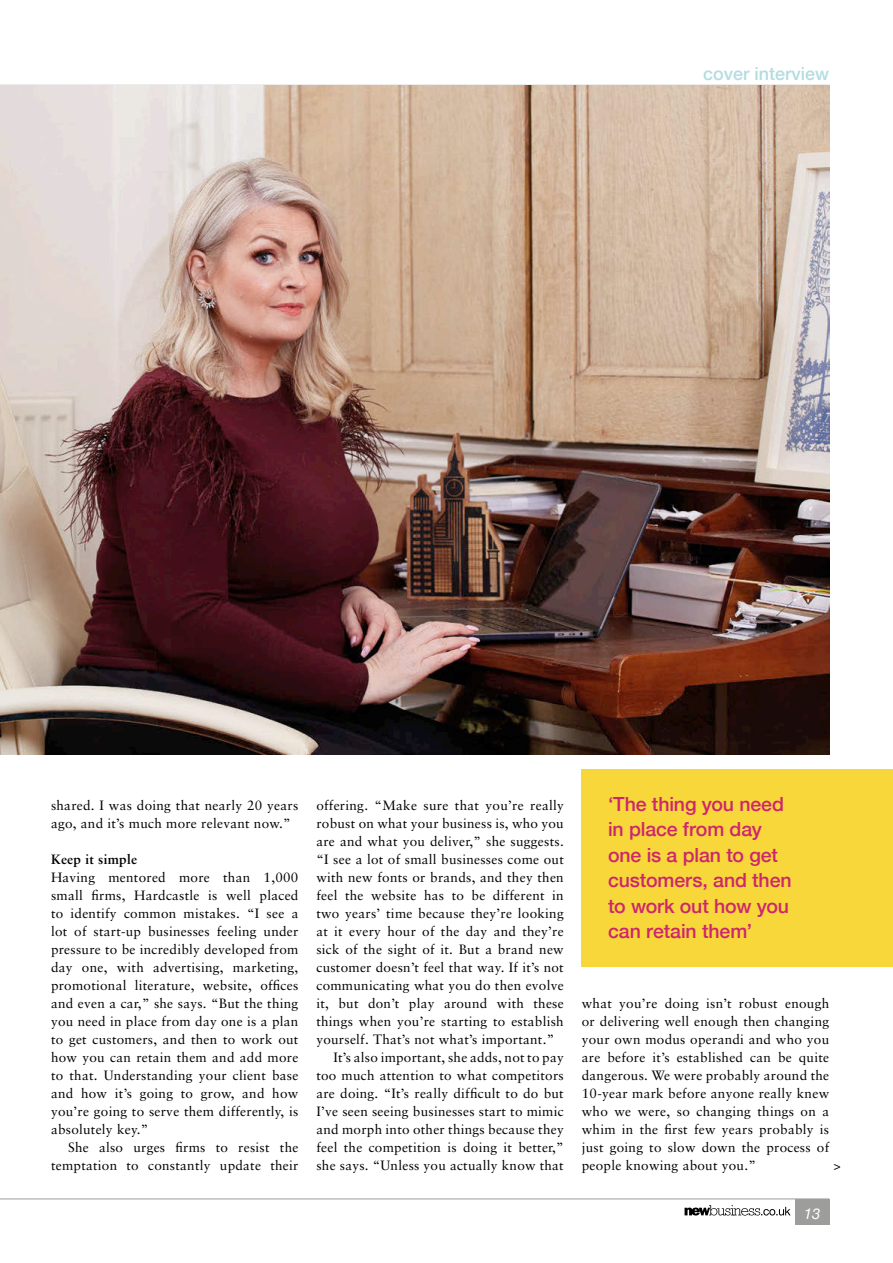
<style>
.page{position:relative;width:893px;height:1263px;background:#fff}
.page>*{position:absolute;margin:0;border:0;box-sizing:border-box;transform-origin:0 0}
.t1{font:500 19.5px/25.5px "Helvetica Neue";letter-spacing:-.005em;color:#cc266e}
.t2{font:500 18px "Helvetica Neue";color:#b3dde0}
.t3{font:italic 15px "Helvetica Neue";color:#fff}
.t4{font:13.5px/18px "Sabon";letter-spacing:.02em;color:#000;text-align:justify}
.t5{font:700 13.5px "Sabon";letter-spacing:.02em;color:#000}
</style>
<div class="page">
<div style="left:795px;top:1199px;width:34px;height:26px;background:#9d9d9c"></div>
<hr style="left:0;top:1199px;width:829px;height:1px;background:#9d9d9c">
<svg style="left:685px;top:1205px;width:106px;height:10px"></svg>
<img style="left:0;top:85px;width:829px;height:669px">
<div style="left:582px;top:770px;width:311px;height:197px;background:#f8d73a"></div>
<h2 class="t2" style="left:703px;top:59px;width:128px">cover interview</h2>
<p class="t4" style="left:51px;top:796px;width:249px">shared. I was doing that nearly 20 years ago, and it’s much more relevant now.”</p>
<p class="t5" style="left:51px;top:851px;width:88px">Keep it simple</p>
<p class="t4" style="left:51px;top:868px;width:249px">Having mentored more than 1,000 small firms, Hardcastle is well placed to identify common mistakes. “I see a lot of start-up businesses feeling under pressure to be incredibly developed from day one, with advertising, marketing, promotional literature, website, offices and even a car,” she says. “But the thing you need in place from day one is a plan to get customers, and then to work out how you can retain them and add more to that. Understanding your client base and how it’s going to grow, and how you’re going to serve them differently, is absolutely key.”</p>
<p class="t4" style="left:51px;top:1138px;width:249px;text-align:right">She also urges firms to resist the temptation to constantly update their</p>
<p class="t4" style="left:316px;top:796px;width:249px">offering. “Make sure that you’re really</p>
<p class="t4" style="left:316px;top:814px;width:249px">robust on what your business is, who you</p>
<p class="t4" style="left:316px;top:832px;width:249px">are and what you deliver,” she suggests.</p>
<p class="t4" style="left:316px;top:850px;width:249px">“I see a lot of small businesses come out</p>
<p class="t4" style="left:316px;top:868px;width:249px">with new fonts or brands, and they then</p>
<p class="t4" style="left:316px;top:886px;width:249px">feel the website has to be different in</p>
<p class="t4" style="left:316px;top:904px;width:249px">two years’ time because they’re looking</p>
<p class="t4" style="left:316px;top:922px;width:249px">at it every hour of the day and they’re</p>
<p class="t4" style="left:316px;top:940px;width:249px">sick of the sight of it. But a brand new</p>
<p class="t4" style="left:316px;top:958px;width:249px">customer doesn’t feel that way. If it’s not</p>
<p class="t4" style="left:316px;top:976px;width:249px">communicating what you do then evolve</p>
<p class="t4" style="left:316px;top:994px;width:249px">it, but don’t play around with these</p>
<p class="t4" style="left:316px;top:1012px;width:249px">things when you’re starting to establish</p>
<p class="t4" style="left:316px;top:1030px;width:239px">yourself. That’s not what’s important.”</p>
<p class="t4" style="left:333px;top:1048px;width:232px">It’s also important, she adds, not to pay</p>
<p class="t4" style="left:316px;top:1066px;width:249px">too much attention to what competitors</p>
<p class="t4" style="left:316px;top:1084px;width:249px">are doing. “It’s really difficult to do but</p>
<p class="t4" style="left:316px;top:1102px;width:249px">I’ve seen seeing businesses start to mimic</p>
<p class="t4" style="left:316px;top:1120px;width:249px">and morph into other things because they</p>
<p class="t4" style="left:316px;top:1138px;width:249px">feel the competition is doing it better,”</p>
<p class="t4" style="left:316px;top:1156px;width:249px">she says. “Unless you actually know that</p>
<h1 class="t1" style="left:608px;top:789px;width:185px">‘The thing you need in place from day one is a plan to get customers, and then to work out how you can retain them’</h1>
<p class="t4" style="left:582px;top:994px;width:249px">what you’re doing isn’t robust enough or delivering well enough then changing your own modus operandi and who you are before it’s established can be quite dangerous. We were probably around the 10-year mark before anyone really knew who we were, so changing things on a whim in the first few years probably is just going to slow down the process of people knowing about you.”</p>
<p class="t4" style="left:833px;top:1156px;width:9px">&gt;</p>
<p class="t3" style="left:804px;top:1202px;width:18px">13</p>
</div>
